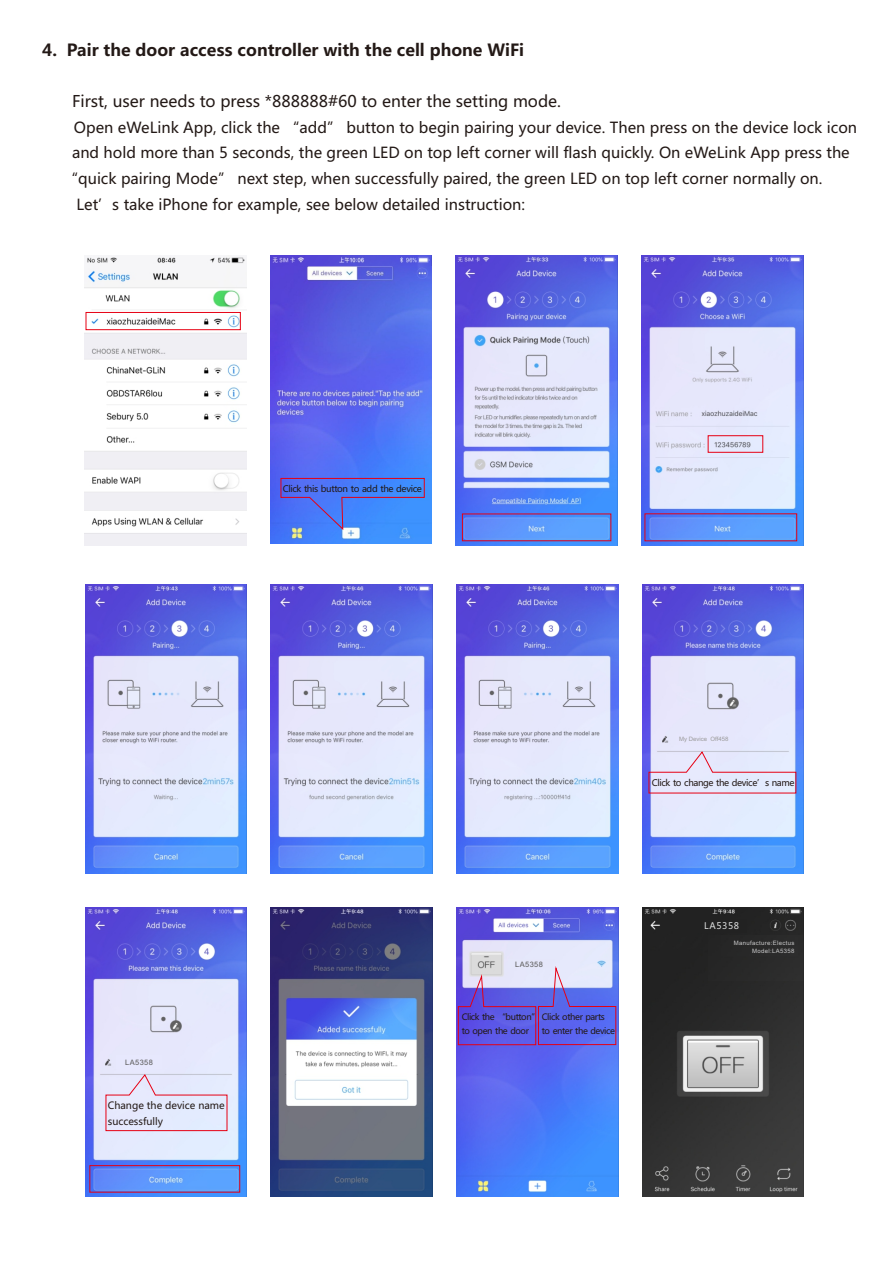
<style>
.page{position:relative;width:893px;height:1263px;background:#fff}
.page>*{position:absolute;margin:0;border:0;box-sizing:border-box;transform-origin:0 0}
.t1{font:700 16.5px "Microsoft Ya Hei";color:#231916}
.t2{font:15.9px "Microsoft Ya Hei";color:#231916}
.t3{font:15px "Microsoft Ya Hei";color:#231916}
.t4{font:9.9px/15.8px "Microsoft Ya Hei";color:#231916}
.t5{font:9px "Microsoft Ya Hei";letter-spacing:-.045em;color:#231916}
.t6{font:9px "Microsoft Ya Hei";letter-spacing:.06em;color:#dcdddd}
.t7{font:8.7px/13.8px "Microsoft Ya Hei";letter-spacing:-.045em;color:#231916}
.t8{font:7.5px "Arial";letter-spacing:.055em;color:#595857}
.t9{font:6px/7.6px "Arial";letter-spacing:.055em;color:#c9c9ca;text-align:right}
.t10{font:6px "Arial";color:#9b9b9b}
</style>
<div class="page">
<img style="left:642px;top:584px;width:162px;height:289px">
<div style="left:675px;top:733px;width:45px;height:11px;background:#e7e7fc"></div>
<img style="left:85px;top:584px;width:162px;height:289px">
<img style="left:271px;top:584px;width:161px;height:289px">
<svg style="left:648px;top:750px;width:149px;height:44px;background:#e1d9ee"></svg>
<img style="left:271px;top:907px;width:161px;height:289px">
<img style="left:456px;top:584px;width:162px;height:289px">
<img style="left:84px;top:257px;width:162px;height:288px">
<div style="left:86px;top:312px;width:155px;height:18px;border:1px solid #e60013"></div>
<img style="left:456px;top:256px;width:161px;height:289px">
<img style="left:270px;top:265px;width:162px;height:278px">
<img style="left:270px;top:256px;width:162px;height:9px">
<svg style="left:280px;top:478px;width:145px;height:53px;background:#4c7cef"></svg>
<img style="left:642px;top:256px;width:161px;height:289px">
<div style="left:708px;top:435px;width:55px;height:18px;border:1px solid #e60013"></div>
<img style="left:642px;top:907px;width:162px;height:289px">
<div style="left:708px;top:935px;width:96px;height:45px;background:#292929"></div>
<div style="left:695px;top:919px;width:52px;height:13px;background:#222"></div>
<img style="left:85px;top:907px;width:162px;height:289px">
<svg style="left:105px;top:1073px;width:123px;height:58px;background:#e4def2"></svg>
<div style="left:89px;top:1165px;width:151px;height:27px;border:1px solid #e60013"></div>
<div style="left:116px;top:1055px;width:46px;height:14px;background:#e7e8fd"></div>
<img style="left:456px;top:907px;width:162px;height:289px">
<div style="left:508px;top:960px;width:45px;height:8px;background:#e5e7fa"></div>
<svg style="left:457px;top:964px;width:160px;height:81px;background:#847fe3"></svg>
<p class="t1" style="left:42px;top:43px;width:483px">4. Pair the door access controller with the cell phone WiFi</p>
<p class="t2" style="left:72px;top:94px;width:491px">First, user needs to press *888888#60 to enter the setting mode.</p>
<p class="t3" style="left:74px;top:120px;width:785px">Open eWeLink App, click the “add” button to begin pairing your device. Then press on the device lock icon</p>
<p class="t3" style="left:72px;top:146px;width:779px">and hold more than 5 seconds, the green LED on top left corner will flash quickly. On eWeLink App press the</p>
<p class="t3" style="left:63px;top:172px;width:761px">“quick pairing Mode” next step, when successfully paired, the green LED on top left corner normally on.</p>
<p class="t3" style="left:76px;top:198px;width:450px">Let’s take iPhone for example, see below detailed instruction:</p>
<p class="t5" style="left:283px;top:484px;width:141px">Click this button to add the device</p>
<p class="t8" style="left:125px;top:1059px;width:29px">LA5358</p>
<p class="t4" style="left:108px;top:1099px;width:118px">Change the device name successfully</p>
<p class="t10" style="left:679px;top:737px;width:51px">My Device Off458</p>
<p class="t5" style="left:652px;top:778px;width:144px">Click to change the device’s name</p>
<p class="t8" style="left:515px;top:961px;width:29px">LA5358</p>
<p class="t7" style="left:462px;top:1011px;width:145px">Click the “button” Click other parts to open the door</p>
<p class="t7" style="left:542px;top:1024px;width:75px">to enter the device</p>
<p class="t6" style="left:704px;top:921px;width:37px">LA5358</p>
<p class="t9" style="left:734px;top:940px;width:62px">Manufacture:Electus<br>Model:LA5358</p>
</div>
